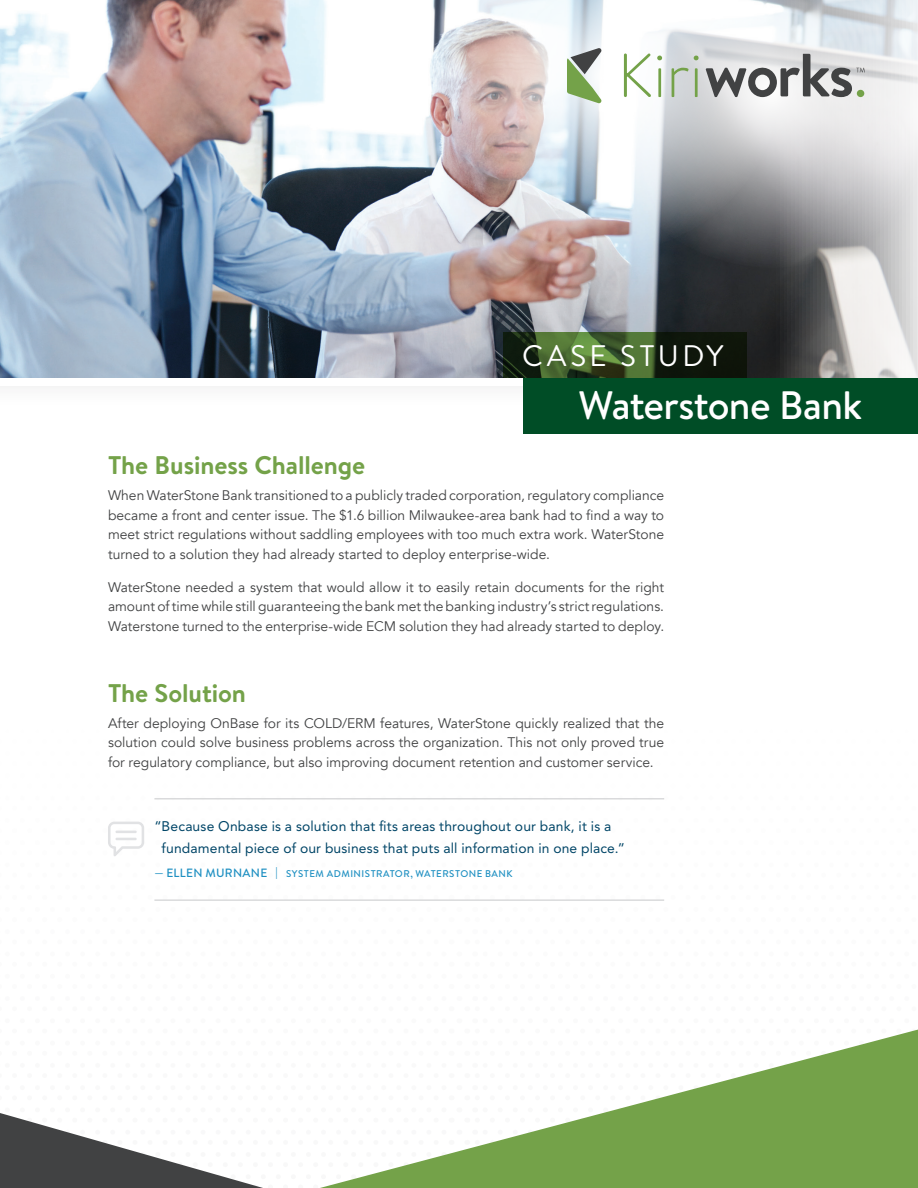
<style>
.page{position:relative;width:918px;height:1188px;background:#fff}
.page>*{position:absolute;margin:0;border:0;box-sizing:border-box;transform-origin:0 0}
.t1{font:500 39.6px "Brandon Text";letter-spacing:-.015em;color:#fff}
.t2{font:29.7px "Brandon Text";letter-spacing:.115em;color:#fff}
.headline{font:700 25.5px "Brandon Text";letter-spacing:-.005em;color:#74a249}
.body{font:13.8px/19.5px "Avenir";color:#414243;text-align:justify}
.quote{font:13.8px/21.9px "Avenir LT Std";letter-spacing:.01em;color:#004567}
.attribution{font:500 9.75px "Brandon Text";letter-spacing:.05em;color:#1f90c2}
.s1{font-size:12px}
</style>
<div class="page">
<svg style="left:154px;top:798px;width:290px;height:1px"></svg>
<svg style="left:154px;top:899px;width:290px;height:1px"></svg>
<svg style="left:474px;top:798px;width:190px;height:1px"></svg>
<svg style="left:474px;top:899px;width:190px;height:1px"></svg>
<svg style="left:0;top:1113px;width:263px;height:75px"></svg>
<svg style="left:320px;top:1029px;width:598px;height:159px"></svg>
<img style="left:0;top:0;width:918px;height:378px">
<svg style="left:503px;top:333px;width:243px;height:45px;background:#2b3f1d"></svg>
<svg style="left:428px;top:0;width:166px;height:253px"></svg>
<svg style="left:594px;top:0;width:324px;height:268px"></svg>
<svg style="left:657px;top:55px;width:5px;height:42px"></svg>
<svg style="left:672px;top:55px;width:27px;height:42px"></svg>
<svg style="left:624px;top:53px;width:27px;height:44px"></svg>
<svg style="left:567px;top:48px;width:34px;height:55px"></svg>
<svg style="left:705px;top:54px;width:160px;height:43px;background:#adaeae"></svg>
<div style="left:523px;top:378px;width:395px;height:55px;background:#004d26"></div>
<hr style="left:154px;top:900px;width:510px;height:1px;background:#c7c8ca">
<hr style="left:154px;top:799px;width:510px;height:1px;background:#c7c8ca">
<svg style="left:108px;top:821px;width:36px;height:35px"></svg>
<hr style="left:115px;top:831px;width:22px;height:2px;background:#e1e2e4">
<hr style="left:115px;top:838px;width:22px;height:2px;background:#e1e2e4">
<p class="t2" style="left:522px;top:335px;width:203px">CASE STUDY</p>
<p class="t1" style="left:579px;top:378px;width:285px">Waterstone Bank</p>
<p class="headline" style="left:108px;top:447px;width:259px">The Business Challenge</p>
<p class="body" style="left:108px;top:486px;width:558px">When WaterStone Bank transitioned to a publicly traded corporation, regulatory compliance became a front and center issue. The $1.6 billion Milwaukee-area bank had to find a way to meet strict regulations without saddling employees with too much extra work. WaterStone turned to a solution they had already started to deploy enterprise-wide.</p>
<p class="body" style="left:108px;top:577px;width:558px">WaterStone needed a system that would allow it to easily retain documents for the right amount of time while still guaranteeing the bank met the banking industry’s strict regulations.<br>Waterstone turned to the enterprise-wide ECM solution they had already started to deploy.</p>
<p class="headline" style="left:108px;top:675px;width:140px">The Solution</p>
<p class="body" style="left:108px;top:714px;width:558px">After deploying OnBase for its COLD/ERM features, WaterStone quickly realized that the solution could solve business problems across the organization. This not only proved true for regulatory compliance, but also improving document retention and customer service.</p>
<p class="quote" style="left:162px;top:815px;width:465px;text-indent:-7px">“Because Onbase is a solution that fits areas throughout our bank, it is a fundamental piece of our business that puts all information in one place.”</p>
<p class="attribution" style="left:154px;top:867px;width:360px"><span class="s1">— ELLEN MURNANE |</span> SYSTEM ADMINISTRATOR, WATERSTONE BANK</p>
</div>
